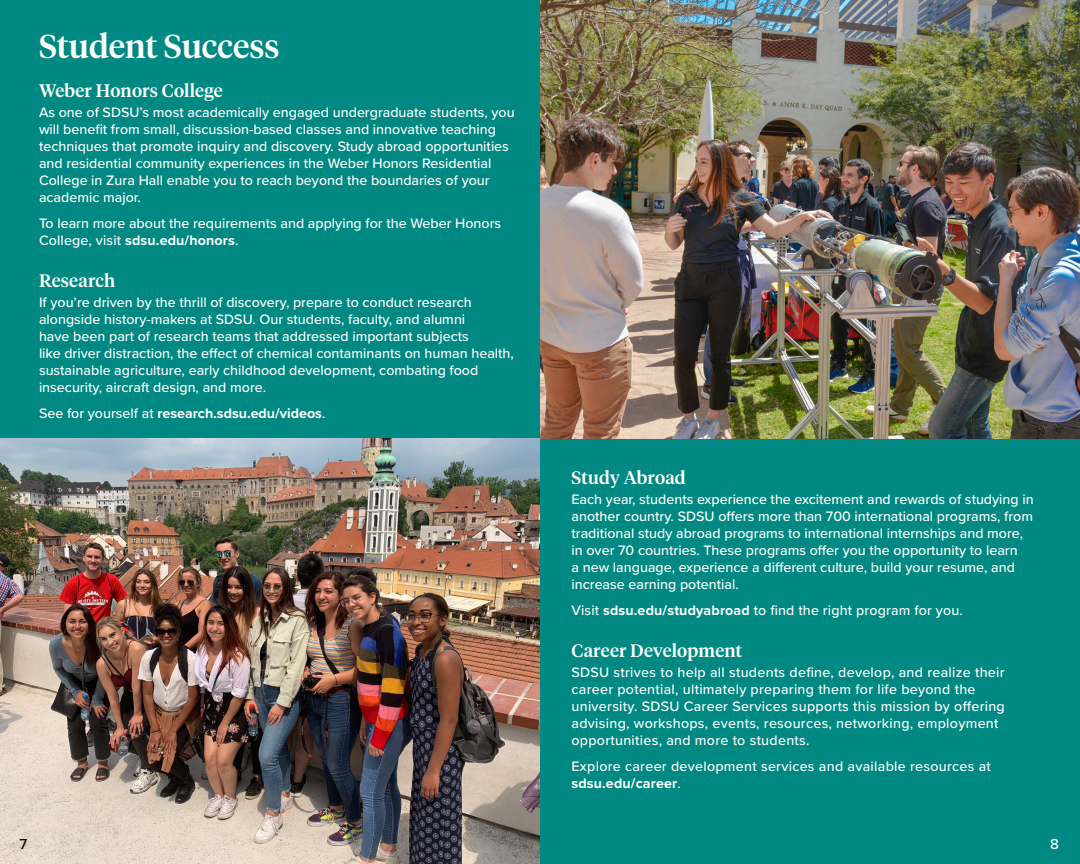
<style>
.page{position:relative;width:1080px;height:864px;background:#008982}
.page>*{position:absolute;margin:0;border:0;box-sizing:border-box;transform-origin:0 0}
.Title_LARGE{font:500 33px "Tiempos Headline";color:#fff}
.Section_Title{font:500 18px "Tiempos Headline";letter-spacing:.01em;color:#fff}
.t1{font:500 15px "Proxima Nova";color:#000}
.t2{font:500 15px "Proxima Nova";color:#fff}
.body{font:500 14.25px/17.1px "Proxima Nova";color:#fff}
.body-2{font:500 14.25px/17.1px "Proxima Nova";letter-spacing:.02em;color:#fff}
.body-3{font:700 14.25px "Proxima Nova";color:#fff}
.s1{font-weight:700}
.s2{font-weight:500}
</style>
<div class="page">
<img style="left:0;top:438px;width:540px;height:426px">
<img style="left:540px;top:0;width:540px;height:438px">
<p class="Title_LARGE" style="left:39px;top:23px;width:242px">Student Success</p>
<p class="Section_Title" style="left:39px;top:78px;width:185px">Weber Honors College</p>
<p class="body" style="left:39px;top:103px;width:477px">As one of SDSU’s most academically engaged undergraduate students, you will benefit from small, discussion-based classes and innovative teaching techniques that promote inquiry and discovery. Study abroad opportunities and residential community experiences in the Weber Honors Residential College in Zura Hall enable you to reach beyond the boundaries of your academic major.</p>
<p class="body" style="left:39px;top:215px;width:464px">To learn more about the requirements and applying for the Weber Honors<br>College, visit <span class="s1">sdsu.edu/honors</span>.</p>
<p class="Section_Title" style="left:39px;top:268px;width:78px">Research</p>
<p class="body" style="left:39px;top:293px;width:477px">If you’re driven by the thrill of discovery, prepare to conduct research alongside history-makers at SDSU. Our students, faculty, and alumni<br>have been part of research teams that addressed important subjects<br>like driver distraction, the effect of chemical contaminants on human health, sustainable agriculture, early childhood development, combating food insecurity, aircraft design, and more.</p>
<p class="body-3" style="left:39px;top:403px;width:288px"><span class="s2">See for yourself at</span> research.sdsu.edu/videos<span class="s2">.</span></p>
<p class="Section_Title" style="left:572px;top:465px;width:116px">Study Abroad</p>
<p class="body" style="left:572px;top:490px;width:464px">Each year, students experience the excitement and rewards of studying in another country. SDSU offers more than 700 international programs, from traditional study abroad programs to international internships and more, in over 70 countries. These programs offer you the opportunity to learn<br>a new language, experience a different culture, build your resume, and increase earning potential.</p>
<p class="body" style="left:572px;top:602px;width:393px">Visit <span class="s1">sdsu.edu/studyabroad</span> to find the right program for you.</p>
<p class="Section_Title" style="left:572px;top:638px;width:172px">Career Development</p>
<p class="body-2" style="left:572px;top:663px;width:435px">SDSU strives to help all students define, develop, and realize their career potential, ultimately preparing them for life beyond the university. SDSU Career Services supports this mission by offering advising, workshops, events, resources, networking, employment opportunities, and more to students.</p>
<p class="body-2" style="left:572px;top:757px;width:421px">Explore career development services and available resources at <span class="s1">sdsu.edu/career</span>.</p>
<p class="t1" style="left:19px;top:833px;width:9px">7</p>
<p class="t2" style="left:1050px;top:833px;width:10px">8</p>
</div>
